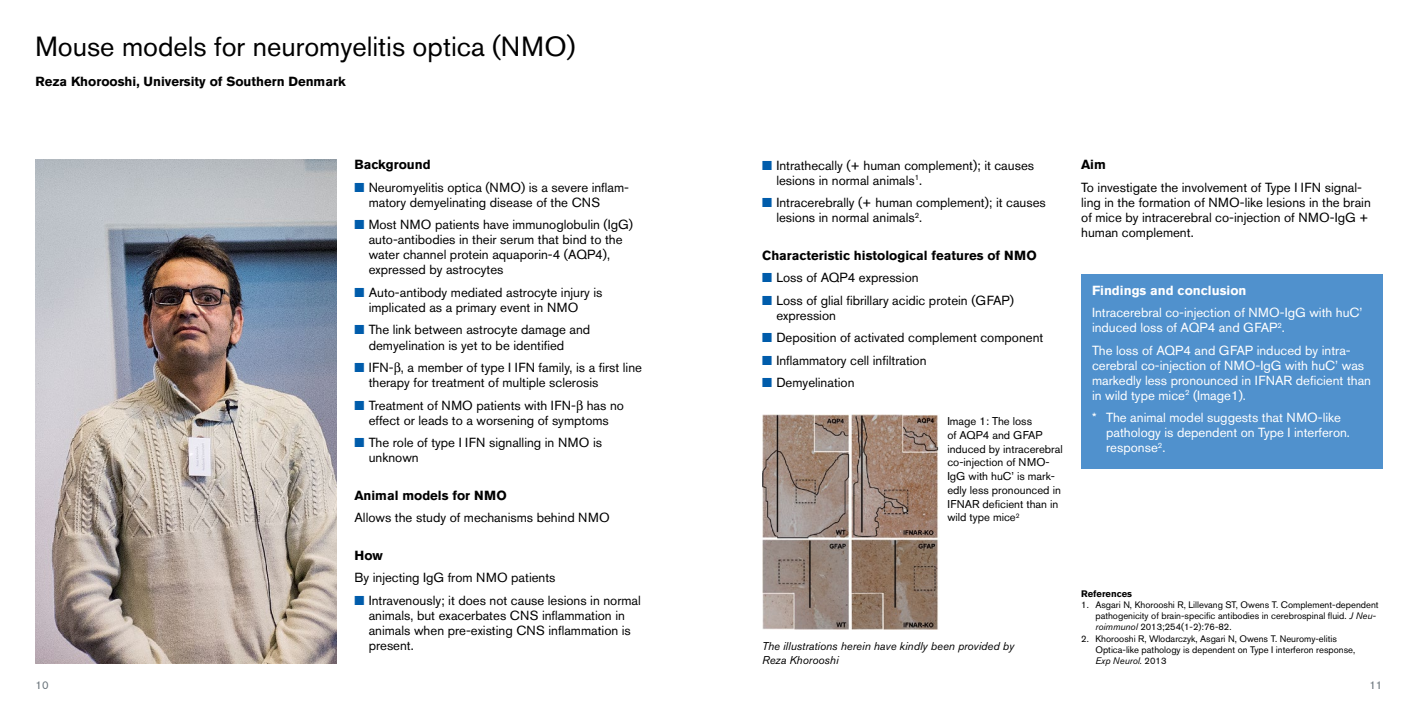
<style>
.page{position:relative;width:1418px;height:709px;background:#fff}
.page>*{position:absolute;margin:0;border:0;box-sizing:border-box;transform-origin:0 0}
.t1{font:27.5px "Akzidenz Grotesk BE";color:#000}
.t2{font:13.12px/15px "Akzidenz Grotesk BE";color:#000}
.t3{font:13.12px/15px "Akzidenz Grotesk BE";color:#fff}
.t4{font:700 13.12px "Akzidenz Grotesk BE";color:#000}
.t5{font:700 13.12px "Akzidenz Grotesk BE";color:#fff}
.t6{font:11.25px/13.8px "Akzidenz Grotesk BE";color:#000}
.t7{font:italic 11.25px/13.8px "Akzidenz Grotesk BE";color:#000}
.t8{font:11.25px "Akzidenz Grotesk BE";color:#6a747b}
.t9{font:9.38px/11.2px "Akzidenz Grotesk BE";color:#000}
.t10{font:700 9.38px "Akzidenz Grotesk BE";color:#000}
.s1{color:#005cab}
.s2{font-style:italic}
</style>
<div class="page">
<div style="left:1081px;top:274px;width:301px;height:195px;background:#5091cd"></div>
<img style="left:35px;top:159px;width:302px;height:504px">
<img style="left:762px;top:415px;width:177px;height:215px">
<h1 class="t1" style="left:35px;top:30px;width:541px">Mouse models for neuromyelitis optica (NMO)</h1>
<p class="t4" style="left:35px;top:74px;width:312px">Reza Khorooshi, University of Southern Denmark</p>
<p class="t4" style="left:354px;top:157px;width:78px">Background</p>
<p class="t2" style="left:369px;top:180px;width:262px;text-indent:-14px"><span class="s1">■</span> Neuromyelitis optica (NMO) is a severe inflam&shy;matory demyelinating disease of the CNS</p>
<p class="t2" style="left:369px;top:217px;width:266px;text-indent:-14px"><span class="s1">■</span> Most NMO patients have immunoglobulin (IgG) auto-antibodies in their serum that bind to the water channel protein aquaporin-4 (AQP4), expressed by astrocytes</p>
<p class="t2" style="left:369px;top:285px;width:235px;text-indent:-14px"><span class="s1">■</span> Auto-antibody mediated astrocyte injury is implicated as a primary event in NMO</p>
<p class="t2" style="left:369px;top:322px;width:223px;text-indent:-14px"><span class="s1">■</span> The link between astrocyte damage and demyelination is yet to be identified</p>
<p class="t2" style="left:369px;top:360px;width:275px;text-indent:-14px"><span class="s1">■</span> IFN- , a member of type I IFN family, is a first line therapy for treatment of multiple sclerosis</p>
<p class="t2" style="left:354px;top:397px;width:271px;text-align:center"><span class="s1">■</span> Treatment of NMO patients with IFN- has no effect or leads to a worsening of symptoms</p>
<p class="t2" style="left:369px;top:435px;width:235px;text-indent:-14px"><span class="s1">■</span> The role of type I IFN signalling in NMO is unknown</p>
<p class="t4" style="left:354px;top:487px;width:131px">Animal models for NMO</p>
<p class="t2" style="left:354px;top:510px;width:257px">Allows the study of mechanisms behind NMO</p>
<p class="t4" style="left:354px;top:547px;width:30px">How</p>
<p class="t2" style="left:354px;top:570px;width:202px">By injecting IgG from NMO patients</p>
<p class="t2" style="left:369px;top:592px;width:274px;text-indent:-14px"><span class="s1">■</span> Intravenously; it does not cause lesions in normal animals, but exacerbates CNS inflammation in animals when pre-existing CNS inflammation is present.</p>
<p class="t2" style="left:776px;top:157px;width:259px;text-indent:-14px"><span class="s1">■</span> Intrathecally (+ human complement); it causes lesions in normal animals<sup>1</sup>.</p>
<p class="t2" style="left:776px;top:195px;width:271px;text-indent:-14px"><span class="s1">■</span> Intracerebrally (+ human complement); it causes lesions in normal animals<sup>2</sup>.</p>
<p class="t4" style="left:762px;top:247px;width:254px">Characteristic histological features of NMO</p>
<p class="t2" style="left:762px;top:270px;width:158px"><span class="s1">■</span> Loss of AQP4 expression</p>
<p class="t2" style="left:776px;top:292px;width:239px;text-indent:-14px"><span class="s1">■</span> Loss of glial fibrillary acidic protein (GFAP) expression</p>
<p class="t2" style="left:762px;top:330px;width:283px"><span class="s1">■</span> Deposition of activated complement component</p>
<p class="t2" style="left:762px;top:352px;width:166px"><span class="s1">■</span> Inflammatory cell infiltration</p>
<p class="t2" style="left:762px;top:375px;width:94px"><span class="s1">■</span> Demyelination</p>
<p class="t6" style="left:947px;top:414px;width:117px">Image 1: The loss<br>of AQP4 and GFAP induced by intracerebral co-injection of NMO-<br>IgG with huC’ is mark&shy;edly less pronounced in<br>IFNAR deficient than in wild type mice<sup>2</sup></p>
<p class="t4" style="left:1081px;top:157px;width:26px">Aim</p>
<p class="t2" style="left:1081px;top:180px;width:291px">To investigate the involvement of Type I IFN signal&shy;ling in the formation of NMO-like lesions in the brain of mice by intracerebral co-injection of NMO-IgG + human complement.</p>
<p class="t5" style="left:1092px;top:282px;width:156px">Findings and conclusion</p>
<p class="t3" style="left:1092px;top:305px;width:272px">Intracerebral co-injection of NMO-IgG with huC’ induced loss of AQP4 and GFAP<sup>2</sup>.</p>
<p class="t3" style="left:1092px;top:342px;width:280px">The loss of AQP4 and GFAP induced by intra&shy;cerebral co-injection of NMO-IgG with huC’ was markedly less pronounced in IFNAR deficient than in wild type mice<sup>2</sup> (Image1).</p>
<p class="t3" style="left:1106px;top:410px;width:245px;text-indent:-14px">* The animal model suggests that NMO-like pathology is dependent on Type I interferon. response<sup>2</sup>.</p>
<p class="t7" style="left:762px;top:639px;width:253px">The illustrations herein have kindly been provided by<br>Reza Khorooshi</p>
<p class="t10" style="left:1081px;top:588px;width:52px">References</p>
<p class="t9" style="left:1095px;top:599px;width:285px;text-indent:-14px">1. Asgari N, Khorooshi R, Lillevang ST, Owens T. Complement-dependent pathogenicity of brain-specific antibodies in cerebrospinal fluid. <span class="s2">J Neu&shy;roimmunol</span> 2013;254(1-2):76-82.</p>
<p class="t9" style="left:1095px;top:632px;width:261px;text-indent:-14px">2. Khorooshi R, Wlodarczyk, Asgari N, Owens T. Neuromy-elitis<br>Optica-like pathology is dependent on Type I interferon response,<br><span class="s2">Exp Neurol.</span> 2013</p>
<p class="t8" style="left:35px;top:678px;width:15px">10</p>
<p class="t8" style="left:1369px;top:678px;width:15px">11</p>
</div>
